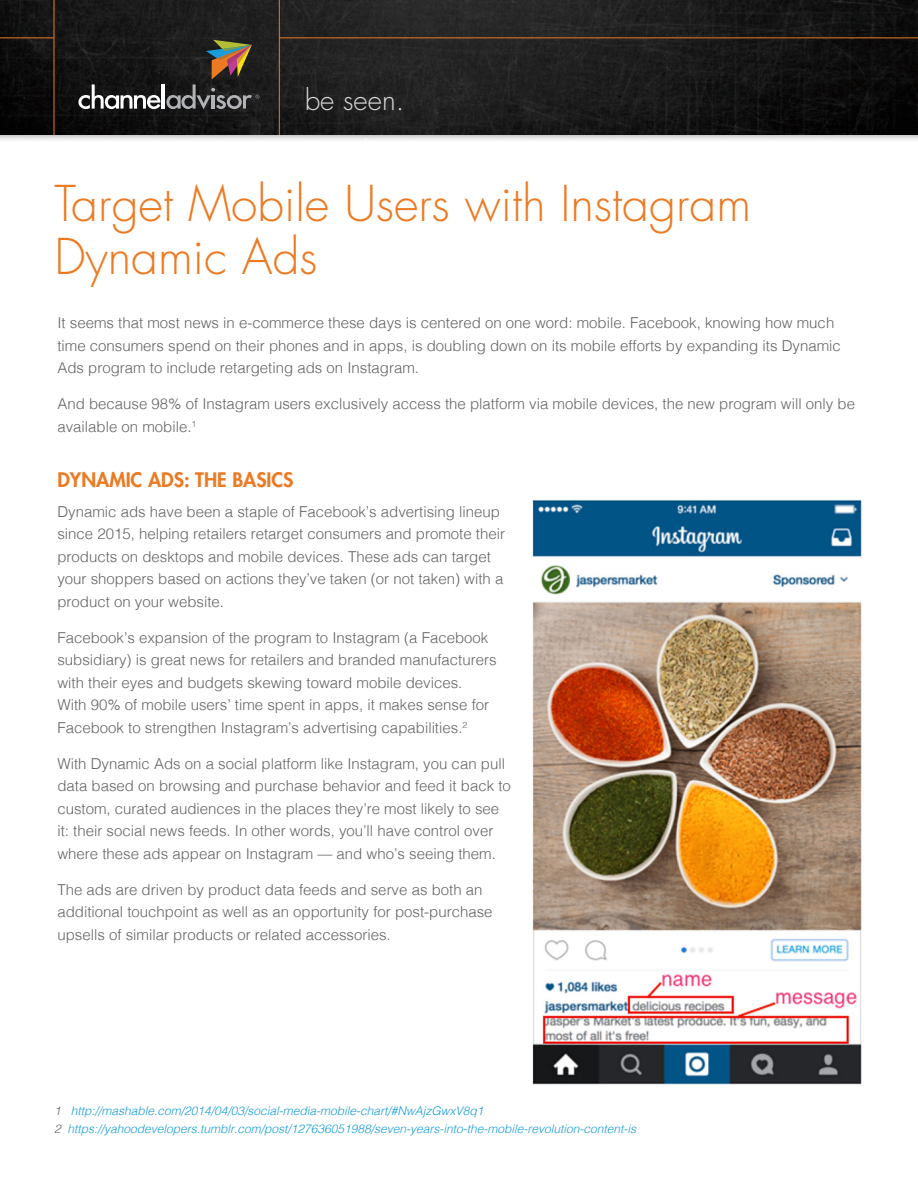
<style>
.page{position:relative;width:918px;height:1188px;background:#fff}
.page>*{position:absolute;margin:0;border:0;box-sizing:border-box;transform-origin:0 0}
.Headline{font:300 48px/52.5px "Futura Std";color:#ec7a23}
.t1{font:300 27.9px "Futura Std";color:#d8d9db}
.sub{font:800 19.5px "Futura Std";color:#ec7a23}
.Copy{font:300 15px/22.5px "Helvetica";color:#636366}
.Copy-2{font:italic 300 12px "Helvetica";color:#179dd9}
.s1{color:#636366}
</style>
<div class="page">
<div style="left:0;top:0;width:918px;height:143px;background:#231f20;opacity:.3"></div>
<img style="left:0;top:0;width:918px;height:135px">
<hr style="left:366px;top:138px;width:1px;height:112px;background:#fff">
<svg style="left:78px;top:84px;width:82px;height:25px"></svg>
<hr style="left:162px;top:84px;width:3px;height:25px;background:#fff">
<svg style="left:166px;top:40px;width:93px;height:69px;background:#403b34"></svg>
<hr style="left:54px;top:0;width:1px;height:135px;background:#ec7a23">
<hr style="left:279px;top:0;width:1px;height:135px;background:#ec7a23">
<hr style="left:279px;top:37px;width:639px;height:1px;background:#ec7a23">
<hr style="left:0;top:37px;width:54px;height:1px;background:#ec7a23">
<img style="left:531px;top:500px;width:331px;height:585px">
<p class="t1" style="left:305px;top:83px;width:101px">be seen.</p>
<p class="Headline" style="left:54px;top:179px;width:698px">Target Mobile Users with Instagram<br>Dynamic Ads</p>
<p class="Copy" style="left:57px;top:311px;width:785px">It seems that most news in e-commerce these days is centered on one word: mobile. Facebook, knowing how much time consumers spend on their phones and in apps, is doubling down on its mobile efforts by expanding its Dynamic<br>Ads program to include retargeting ads on Instagram.</p>
<p class="Copy" style="left:57px;top:392px;width:799px">And because 98% of Instagram users exclusively access the platform via mobile devices, the new program will only be available on mobile.<sup>1</sup></p>
<p class="sub" style="left:57px;top:468px;width:238px">DYNAMIC ADS: THE BASICS</p>
<p class="Copy" style="left:57px;top:499px;width:449px">Dynamic ads have been a staple of Facebook’s advertising lineup since 2015, helping retailers retarget consumers and promote their products on desktops and mobile devices. These ads can target your shoppers based on actions they’ve taken (or not taken) with a product on your website.</p>
<p class="Copy" style="left:57px;top:625px;width:441px">Facebook’s expansion of the program to Instagram (a Facebook subsidiary) is great news for retailers and branded manufacturers with their eyes and budgets skewing toward mobile devices.<br>With 90% of mobile users’ time spent in apps, it makes sense for Facebook to strengthen Instagram’s advertising capabilities.<sup>2</sup></p>
<p class="Copy" style="left:57px;top:751px;width:455px">With Dynamic Ads on a social platform like Instagram, you can pull data based on browsing and purchase behavior and feed it back to custom, curated audiences in the places they’re most likely to see it: their social news feeds. In other words, you’ll have control over where these ads appear on Instagram — and who’s seeing them.</p>
<p class="Copy" style="left:57px;top:877px;width:437px">The ads are driven by product data feeds and serve as both an additional touchpoint as well as an opportunity for post-purchase upsells of similar products or related accessories.</p>
<p class="Copy-2" style="left:54px;top:1100px;width:431px"><span class="s1">1</span> http://mashable.com/2014/04/03/social-media-mobile-chart/#NwAjzGwxV8q1</p>
<p class="Copy-2" style="left:54px;top:1118px;width:584px"><span class="s1">2</span> https://yahoodevelopers.tumblr.com/post/127636051988/seven-years-into-the-mobile-revolution-content-is</p>
</div>
